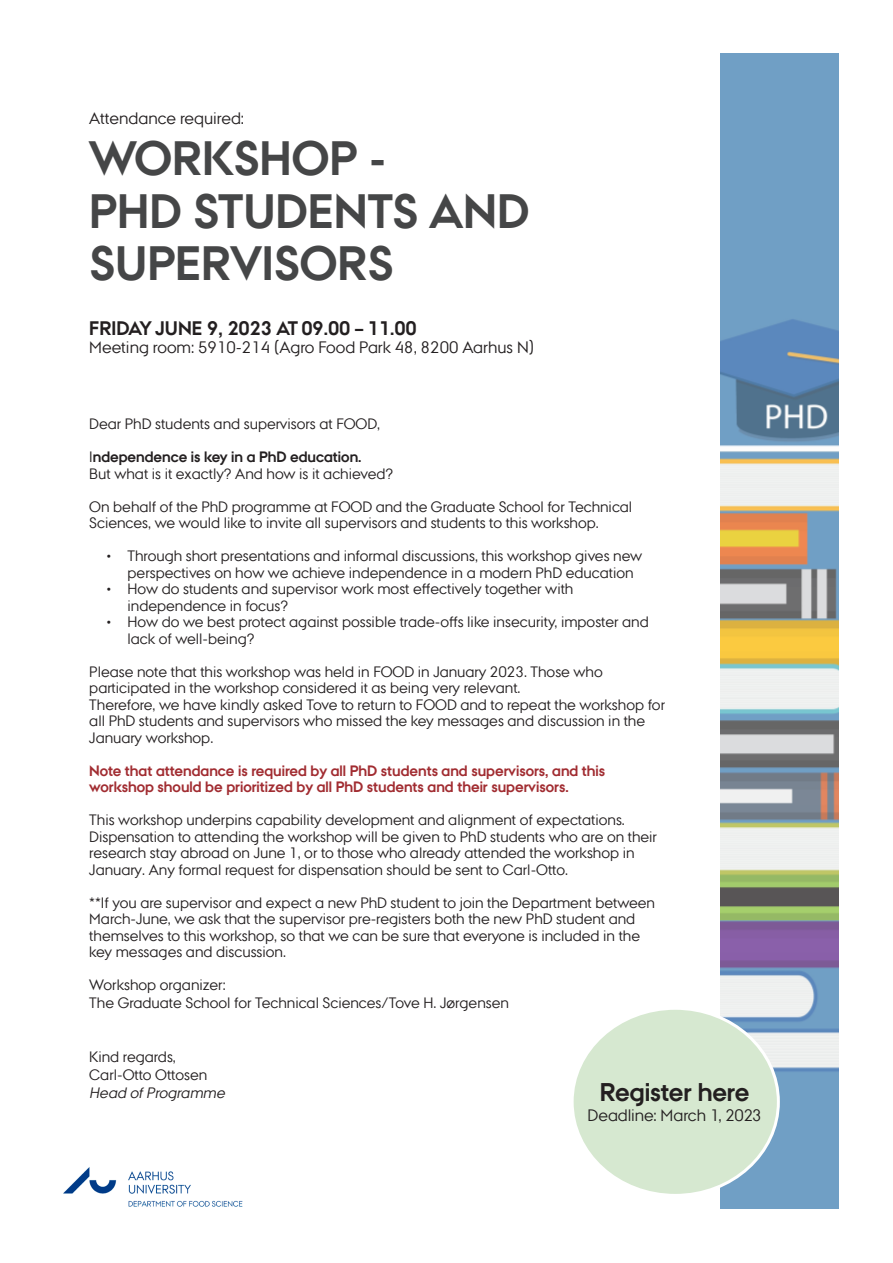
<style>
.page{position:relative;width:893px;height:1263px;background:#fff}
.page>*{position:absolute;margin:0;border:0;box-sizing:border-box;transform-origin:0 0}
.t1{font:700 48px/52.5px "AU Passata";color:#454647}
.t2{font:700 25.5px "AU Passata";letter-spacing:-.005em;color:#231f20}
.t3{font:700 19.5px "AU Passata";color:#231f20}
.t4{font:16.5px "AU Passata";color:#231f20}
.t5{font:15px/16.5px "AU Passata";color:#231f20}
.t6{font:700 15px/16.5px "AU Passata";color:#a12c31}
.t7{font:700 15px "AU Passata";color:#231f20}
.t8{font:italic 15px "AU Passata";color:#231f20}
.s1{font-weight:400}
</style>
<div class="page">
<img style="left:721px;top:54px;width:118px;height:1154px">
<div style="left:572px;top:1008px;width:206px;height:187px;background:#d6e8d0;border-radius:50%"></div>
<img style="left:63px;top:1167px;width:180px;height:40px">
<p class="t4" style="left:89px;top:108px;width:156px">Attendance required:</p>
<p class="t1" style="left:89px;top:133px;width:442px">WORKSHOP -<br>PHD STUDENTS AND</p>
<p class="t1" style="left:89px;top:238px;width:306px">SUPERVISORS</p>
<p class="t3" style="left:89px;top:317px;width:329px">FRIDAY JUNE 9, 2023 AT 09.00 – 11.00</p>
<p class="t4" style="left:89px;top:337px;width:446px">Meeting room: 5910-214 (Agro Food Park 48, 8200 Aarhus N)</p>
<p class="t5" style="left:89px;top:416px;width:292px">Dear PhD students and supervisors at FOOD,</p>
<p class="t7" style="left:89px;top:448px;width:274px"><span class="s1">I</span>ndependence is key in a PhD education.</p>
<p class="t5" style="left:89px;top:465px;width:305px">But what is it exactly? And how is it achieved?</p>
<p class="t5" style="left:89px;top:498px;width:545px">On behalf of the PhD programme at FOOD and the Graduate School for Technical<br>Sciences, we would like to invite all supervisors and students to this workshop.</p>
<p class="t5" style="left:128px;top:548px;width:516px;text-indent:-21px">• Through short presentations and informal discussions, this workshop gives new perspectives on how we achieve independence in a modern PhD education</p>
<p class="t5" style="left:128px;top:581px;width:447px;text-indent:-21px">• How do students and supervisor work most effectively together with independence in focus?</p>
<p class="t5" style="left:128px;top:614px;width:523px;text-indent:-21px">• How do we best protect against possible trade-offs like insecurity, imposter and lack of well-being?</p>
<p class="t5" style="left:89px;top:663px;width:515px">Please note that this workshop was held in FOOD in January 2023. Those who participated in the workshop considered it as being very relevant.</p>
<p class="t5" style="left:89px;top:696px;width:577px">Therefore, we have kindly asked Tove to return to FOOD and to repeat the workshop for all PhD students and supervisors who missed the key messages and discussion in the<br>January workshop.</p>
<p class="t6" style="left:89px;top:762px;width:517px">Note that attendance is required by all PhD students and supervisors, and this workshop should be prioritized by all PhD students and their supervisors.</p>
<p class="t5" style="left:89px;top:812px;width:537px">This workshop underpins capability development and alignment of expectations.</p>
<p class="t5" style="left:89px;top:828px;width:569px">Dispensation to attending the workshop will be given to PhD students who are on their research stay abroad on June 1, or to those who already attended the workshop in<br>January. Any formal request for dispensation should be sent to Carl-Otto.</p>
<p class="t5" style="left:89px;top:894px;width:567px">**If you are supervisor and expect a new PhD student to join the Department between March-June, we ask that the supervisor pre-registers both the new PhD student and themselves to this workshop, so that we can be sure that everyone is included in the key messages and discussion.</p>
<p class="t5" style="left:89px;top:977px;width:138px">Workshop organizer:</p>
<p class="t5" style="left:89px;top:995px;width:421px">The Graduate School for Technical Sciences/Tove H. Jørgensen</p>
<p class="t5" style="left:89px;top:1049px;width:88px">Kind regards,</p>
<p class="t5" style="left:89px;top:1067px;width:120px">Carl-Otto Ottosen</p>
<p class="t8" style="left:89px;top:1084px;width:140px">Head ofProgramme</p>
<p class="t2" style="left:600px;top:1077px;width:151px">Register here</p>
<p class="t4" style="left:588px;top:1105px;width:176px">Deadline: March 1, 2023</p>
</div>
